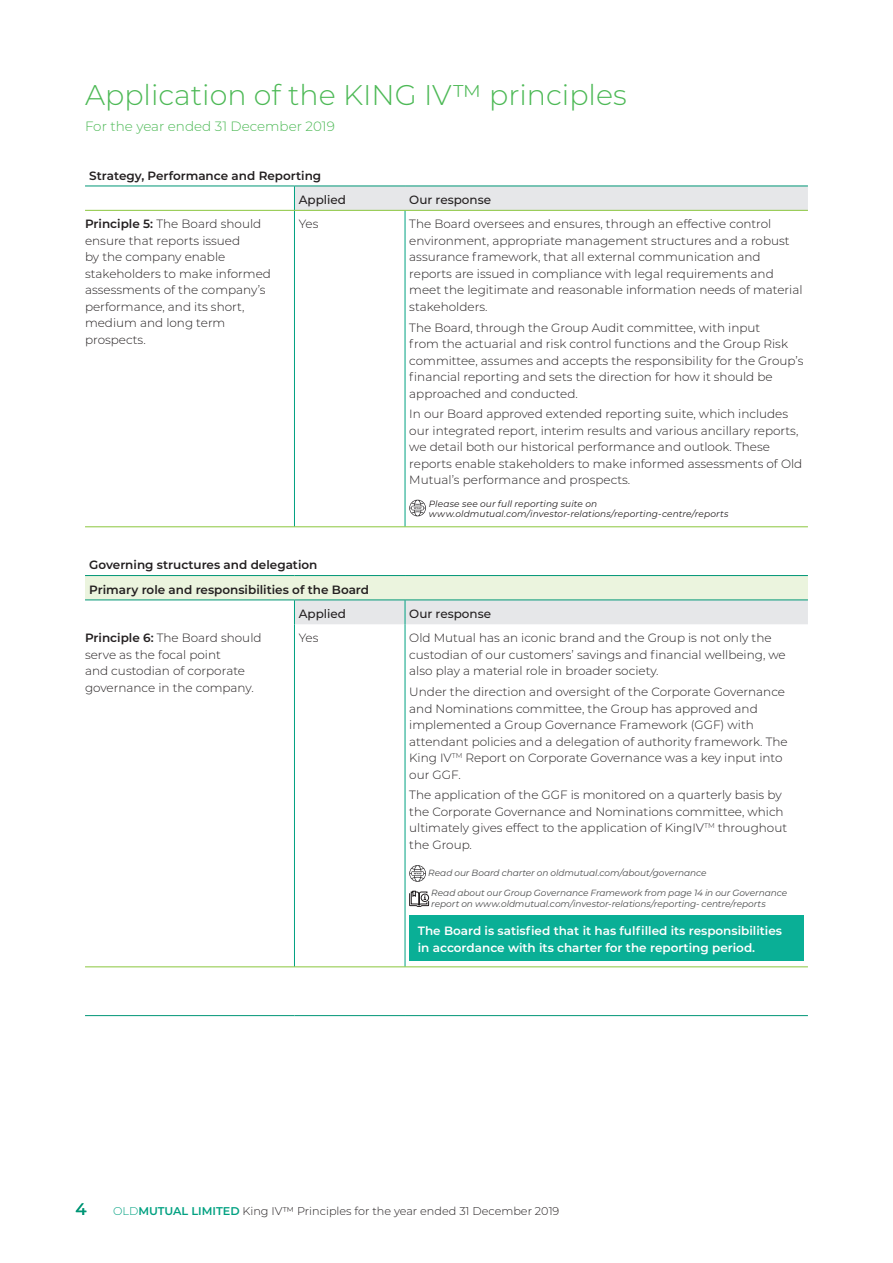
<style>
.page{position:relative;width:893px;height:1263px;background:#fff}
.page>*{position:absolute;margin:0;border:0;box-sizing:border-box;transform-origin:0 0}
.t1{font:300 28.5px "Montserrat";color:#4db956}
.t2{font:500 16.65px "Montserrat";color:#009676}
.t3{font:300 13.5px "Montserrat";color:#4db956}
.t4{font:300 12px/16.5px "Montserrat";color:#231f20}
.t5{font:600 12px/24.3px "Montserrat";color:#231f20}
.t6{font:600 12px/16.5px "Montserrat";color:#fff}
.t7{font:500 12px "Montserrat";color:#231f20}
.t8{font:300 11.25px "Montserrat";color:#231f20}
.t9{font:italic 9px/10.8px "Montserrat";letter-spacing:-.005em;color:#4b4c4d}
.t10{font:italic 9px/10.8px "Montserrat";letter-spacing:.015em;color:#231f20}
.s1{font-weight:600}
.s2{color:#00a181}
.s3{font-weight:600;color:#00a181}
</style>
<div class="page">
<svg style="left:294px;top:187px;width:514px;height:437px"></svg>
<div style="left:85px;top:575px;width:723px;height:25px;background:#ebf4de"></div>
<hr style="left:294px;top:211px;width:1px;height:316px;background:#00a181">
<hr style="left:405px;top:211px;width:1px;height:316px;background:#00a181">
<svg style="left:294px;top:600px;width:1px;height:24px"></svg>
<svg style="left:405px;top:600px;width:1px;height:24px"></svg>
<hr style="left:294px;top:624px;width:1px;height:343px;background:#00a181">
<hr style="left:405px;top:624px;width:1px;height:343px;background:#00a181">
<hr style="left:85px;top:599px;width:209px;height:1px;background:#009676">
<hr style="left:294px;top:599px;width:111px;height:1px;background:#009676">
<hr style="left:405px;top:599px;width:403px;height:1px;background:#009676">
<hr style="left:85px;top:575px;width:209px;height:1px;background:#009676">
<hr style="left:294px;top:575px;width:111px;height:1px;background:#009676">
<hr style="left:405px;top:575px;width:403px;height:1px;background:#009676">
<svg style="left:294px;top:187px;width:1px;height:23px"></svg>
<hr style="left:85px;top:186px;width:209px;height:1px;background:#009676">
<hr style="left:294px;top:186px;width:111px;height:1px;background:#009676">
<hr style="left:405px;top:186px;width:403px;height:1px;background:#009676">
<hr style="left:85px;top:210px;width:209px;height:1px;background:#8bc63e">
<hr style="left:294px;top:210px;width:111px;height:1px;background:#8bc63e">
<hr style="left:405px;top:210px;width:403px;height:1px;background:#8bc63e">
<hr style="left:85px;top:526px;width:209px;height:1px;background:#8bc63e">
<hr style="left:294px;top:526px;width:111px;height:1px;background:#8bc63e">
<hr style="left:405px;top:526px;width:403px;height:1px;background:#8bc63e">
<hr style="left:85px;top:966px;width:209px;height:1px;background:#8bc63e">
<hr style="left:294px;top:966px;width:111px;height:1px;background:#8bc63e">
<hr style="left:405px;top:966px;width:403px;height:1px;background:#8bc63e">
<hr style="left:85px;top:1015px;width:209px;height:1px;background:#009676">
<hr style="left:294px;top:1015px;width:111px;height:1px;background:#009676">
<hr style="left:405px;top:1015px;width:403px;height:1px;background:#009676">
<svg style="left:409px;top:500px;width:17px;height:16px"></svg>
<svg style="left:409px;top:865px;width:17px;height:17px"></svg>
<svg style="left:409px;top:890px;width:20px;height:17px"></svg>
<div style="left:409px;top:915px;width:395px;height:45px;background:#0aaf96"></div>
<h1 class="t1" style="left:85px;top:76px;width:543px">Application of the KING IV™ principles</h1>
<p class="t3" style="left:85px;top:117px;width:251px">For the year ended 31 December 2019</p>
<p class="t5" style="left:89px;top:163px;width:233px">Strategy, Performance and Reporting</p>
<p class="t7" style="left:299px;top:191px;width:49px">Applied</p>
<p class="t7" style="left:409px;top:191px;width:83px">Our response</p>
<p class="t4" style="left:85px;top:215px;width:187px"><span class="s1">Principle 5:</span> The Board should ensure that reports issued<br>by the company enable stakeholders to make informed assessments of the company’s performance, and its short, medium and long term prospects.</p>
<p class="t4" style="left:299px;top:215px;width:21px">Yes</p>
<p class="t4" style="left:409px;top:215px;width:395px">The Board oversees and ensures, through an effective control environment, appropriate management structures and a robust assurance framework, that all external communication and reports are issued in compliance with legal requirements and meet the legitimate and reasonable information needs of material stakeholders.</p>
<p class="t4" style="left:409px;top:319px;width:396px">The Board, through the Group Audit committee, with input<br>from the actuarial and risk control functions and the Group Risk committee, assumes and accepts the responsibility for the Group’s financial reporting and sets the direction for how it should be approached and conducted.</p>
<p class="t4" style="left:409px;top:405px;width:394px">In our Board approved extended reporting suite, which includes our integrated report, interim results and various ancillary reports, we detail both our historical performance and outlook. These reports enable stakeholders to make informed assessments of Old Mutual’s performance and prospects.</p>
<p class="t10" style="left:429px;top:498px;width:301px">Please see our full reporting suite on www.oldmutual.com/investor-relations/reporting-centre/reports</p>
<p class="t5" style="left:89px;top:552px;width:281px">Governing structures and delegation<br>Primary role and responsibilities of the Board</p>
<p class="t7" style="left:299px;top:605px;width:49px">Applied</p>
<p class="t7" style="left:409px;top:605px;width:83px">Our response</p>
<p class="t4" style="left:85px;top:629px;width:178px"><span class="s1">Principle 6:</span> The Board should serve as the focal point<br>and custodian of corporate governance in the company.</p>
<p class="t4" style="left:299px;top:629px;width:21px">Yes</p>
<p class="t4" style="left:409px;top:629px;width:378px">Old Mutual has an iconic brand and the Group is not only the custodian of our customers’ savings and financial wellbeing, we also play a material role in broader society.</p>
<p class="t4" style="left:409px;top:683px;width:380px">Under the direction and oversight of the Corporate Governance and Nominations committee, the Group has approved and implemented a Group Governance Framework (GGF) with attendant policies and a delegation of authority framework. The King IV<sup>TM</sup> Report on Corporate Governance was a key input into our GGF.</p>
<p class="t4" style="left:409px;top:786px;width:379px">The application of the GGF is monitored on a quarterly basis by the Corporate Governance and Nominations committee, which ultimately gives effect to the application of KingIV<sup>TM</sup> throughout the Group.</p>
<p class="t9" style="left:428px;top:867px;width:280px">Read our Board charter on oldmutual.com/about/governance</p>
<p class="t9" style="left:431px;top:887px;width:357px">Read about our Group Governance Framework from page 14 in our Governance report on www.oldmutual.com/investor-relations/reporting- centre/reports</p>
<p class="t6" style="left:418px;top:922px;width:366px">The Board is satisfied that it has fulfilled its responsibilities in accordance with its charter for the reporting period.</p>
<h2 class="t2" style="left:75px;top:1198px;width:13px">4</h2>
<p class="t8" style="left:113px;top:1203px;width:448px"><span class="s2">OLD</span><span class="s3">MUTUAL LIMITED</span> King IV™ Principles for the year ended 31 December 2019</p>
</div>
